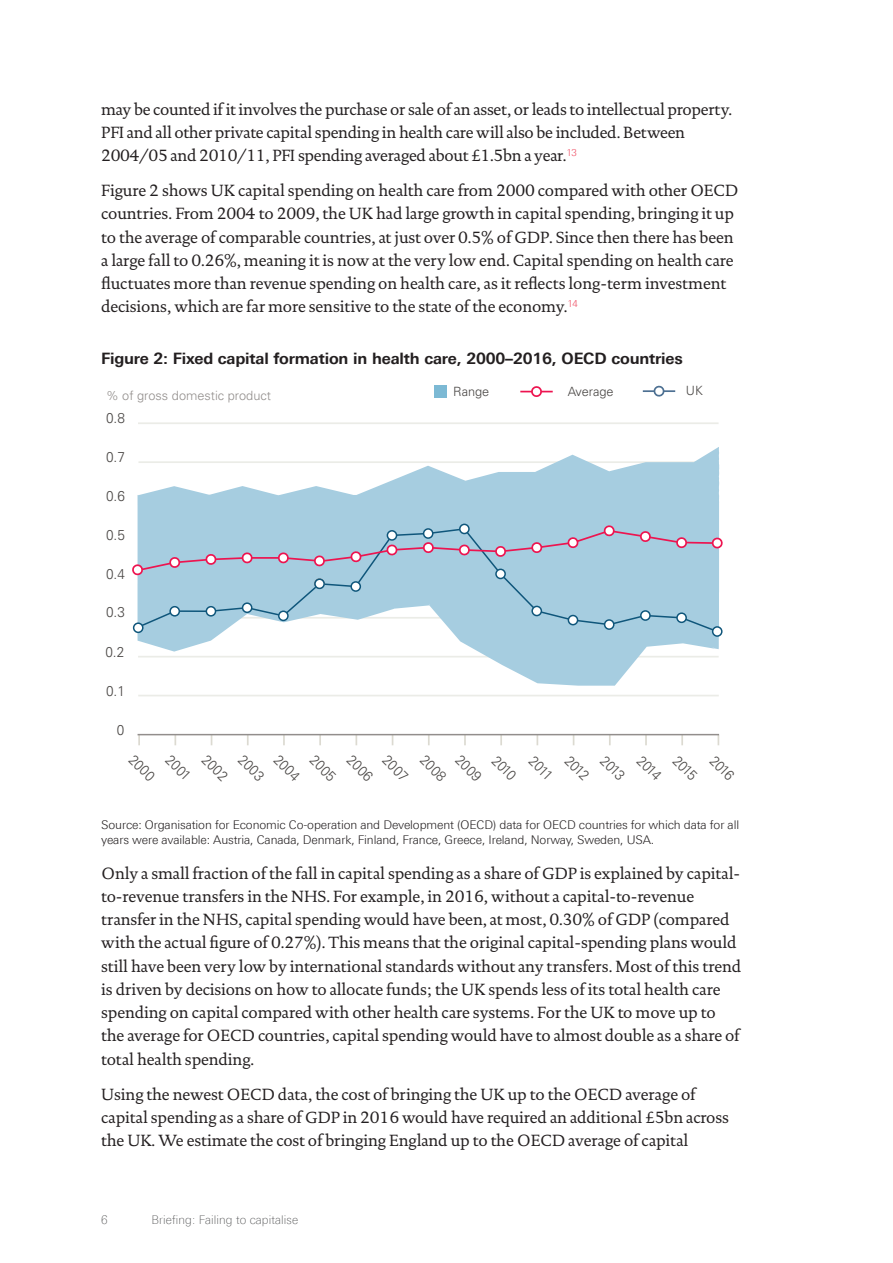
<style>
.page{position:relative;width:893px;height:1263px;background:#fff}
.page>*{position:absolute;margin:0;border:0;box-sizing:border-box;transform-origin:0 0}
.t1{font:16.5px/23.2px "DTL Documenta TOT";letter-spacing:-.01em;color:#231f20}
.t2{font:700 15.75px "Linotype Univers 630";letter-spacing:-.01em;color:#231f20}
.t3{font:300 14.25px "Univers LT Std";color:#494644;scale:.94 1}
.t4{font:300 14.25px "Univers LT Std";color:#494644;scale:.95 1}
.t5{font:300 12.75px "Univers LT Std";color:#928e8c}
.t6{font:300 12.75px "Univers LT Std";color:#494644}
.t7{font:300 12px/15px "LT Univers Basic";letter-spacing:-.01em;color:#231f20}
.t8{font:100 12px "Linotype Univers 230";letter-spacing:.01em;color:#4b4c4d}
</style>
<div class="page">
<div style="left:434px;top:385px;width:13px;height:13px;background:#7cb9d4"></div>
<hr style="left:138px;top:695px;width:581px;height:1px;background:#ebece7">
<svg style="left:138px;top:447px;width:581px;height:239px"></svg>
<hr style="left:138px;top:422px;width:581px;height:2px;background:#ebece7">
<svg style="left:138px;top:735px;width:2px;height:10px"></svg>
<svg style="left:174px;top:735px;width:2px;height:10px"></svg>
<svg style="left:247px;top:735px;width:2px;height:10px"></svg>
<svg style="left:283px;top:735px;width:2px;height:10px"></svg>
<svg style="left:319px;top:735px;width:2px;height:10px"></svg>
<svg style="left:355px;top:735px;width:2px;height:10px"></svg>
<svg style="left:428px;top:735px;width:2px;height:10px"></svg>
<svg style="left:464px;top:735px;width:2px;height:10px"></svg>
<svg style="left:500px;top:735px;width:2px;height:10px"></svg>
<svg style="left:609px;top:735px;width:2px;height:10px"></svg>
<svg style="left:645px;top:735px;width:2px;height:10px"></svg>
<svg style="left:681px;top:735px;width:2px;height:10px"></svg>
<hr style="left:138px;top:734px;width:581px;height:1px;background:#928e8c">
<div style="left:713px;top:627px;width:9px;height:9px;background:#fff;border-radius:50%"></div>
<div style="left:712px;top:626px;width:10px;height:11px;border:2px solid #0f567b;border-radius:50%"></div>
<hr style="left:643px;top:390px;width:32px;height:2px;background:#4d7092">
<svg style="left:654px;top:385px;width:12px;height:12px"></svg>
<hr style="left:520px;top:391px;width:33px;height:1px;background:#ed1450">
<svg style="left:531px;top:386px;width:12px;height:11px"></svg>
<svg style="left:132px;top:524px;width:591px;height:109px;background:#adcadd"></svg>
<p class="t1" style="left:101px;top:97px;width:633px">may be counted if it involves the purchase or sale of an asset, or leads to intellectual property.<br>PFI and all other private capital spending in health care will also be included. Between<br>2004/05 and 2010/11, PFI spending averaged about £1.5bn a year.<sup>13</sup></p>
<p class="t1" style="left:101px;top:179px;width:639px">Figure 2 shows UK capital spending on health care from 2000 compared with other OECD countries. From 2004 to 2009, the UK had large growth in capital spending, bringing it up to the average of comparable countries, at just over 0.5% of GDP. Since then there has been a large fall to 0.26%, meaning it is now at the very low end. Capital spending on health care fluctuates more than revenue spending on health care, as it reflects long-term investment decisions, which are far more sensitive to the state of the economy.<sup>14</sup></p>
<p class="t2" style="left:101px;top:349px;width:583px">Figure 2: Fixed capital formation in health care, 2000–2016, OECD countries</p>
<p class="t5" style="left:106px;top:388px;width:167px">% of gross domestic product</p>
<p class="t4" style="left:106px;top:410px;width:21px">0.8</p>
<p class="t4" style="left:106px;top:448px;width:21px">0.7</p>
<p class="t4" style="left:106px;top:487px;width:21px">0.6</p>
<p class="t4" style="left:106px;top:526px;width:21px">0.5</p>
<p class="t4" style="left:106px;top:565px;width:21px">0.4</p>
<p class="t4" style="left:106px;top:603px;width:21px">0.3</p>
<p class="t4" style="left:105px;top:644px;width:21px">0.2</p>
<p class="t4" style="left:106px;top:682px;width:21px">0.1</p>
<p class="t4" style="left:117px;top:721px;width:9px">0</p>
<p class="t6" style="left:453px;top:383px;width:38px">Range</p>
<p class="t6" style="left:568px;top:383px;width:47px">Average</p>
<p class="t6" style="left:686px;top:383px;width:18px">UK</p>
<p class="t3" style="left:137px;top:751px;width:34px;rotate:45deg">2000</p>
<p class="t3" style="left:174px;top:751px;width:32px;rotate:45deg">2001</p>
<p class="t3" style="left:211px;top:751px;width:33px;rotate:45deg">2002</p>
<p class="t3" style="left:247px;top:751px;width:33px;rotate:45deg">2003</p>
<p class="t3" style="left:282px;top:751px;width:33px;rotate:45deg">2004</p>
<p class="t3" style="left:318px;top:751px;width:33px;rotate:45deg">2005</p>
<p class="t3" style="left:355px;top:751px;width:33px;rotate:45deg">2006</p>
<p class="t3" style="left:391px;top:751px;width:33px;rotate:45deg">2007</p>
<p class="t3" style="left:429px;top:751px;width:33px;rotate:45deg">2008</p>
<p class="t3" style="left:464px;top:751px;width:33px;rotate:45deg">2009</p>
<p class="t3" style="left:500px;top:752px;width:31px;rotate:45deg">2010</p>
<p class="t3" style="left:537px;top:752px;width:30px;rotate:45deg">2011</p>
<p class="t3" style="left:573px;top:752px;width:31px;rotate:45deg">2012</p>
<p class="t3" style="left:609px;top:752px;width:31px;rotate:45deg">2013</p>
<p class="t3" style="left:645px;top:752px;width:31px;rotate:45deg">2014</p>
<p class="t3" style="left:681px;top:752px;width:31px;rotate:45deg">2015</p>
<p class="t3" style="left:718px;top:752px;width:31px;rotate:45deg">2016</p>
<p class="t7" style="left:101px;top:817px;width:639px">Source: Organisation for Economic Co-operation and Development (OECD) data for OECD countries for which data for all years were available: Austria, Canada, Denmark, Finland, France, Greece, Ireland, Norway, Sweden, USA.</p>
<p class="t1" style="left:101px;top:861px;width:642px">Only a small fraction of the fall in capital spending as a share of GDP is explained by capital&shy;to-revenue transfers in the NHS. For example, in 2016, without a capital-to-revenue transfer in the NHS, capital spending would have been, at most, 0.30% of GDP (compared with the actual figure of 0.27%). This means that the original capital-spending plans would still have been very low by international standards without any transfers. Most of this trend is driven by decisions on how to allocate funds; the UK spends less of its total health care spending on capital compared with other health care systems. For the UK to move up to the average for OECD countries, capital spending would have to almost double as a share of total health spending.</p>
<p class="t1" style="left:101px;top:1082px;width:629px">Using the newest OECD data, the cost of bringing the UK up to the OECD average of capital spending as a share of GDP in 2016 would have required an additional £5bn across the UK. We estimate the cost of bringing England up to the OECD average of capital</p>
<p class="t8" style="left:101px;top:1213px;width:8px">6</p>
<p class="t8" style="left:151px;top:1213px;width:148px">Briefing: Failing to capitalise</p>
</div>
